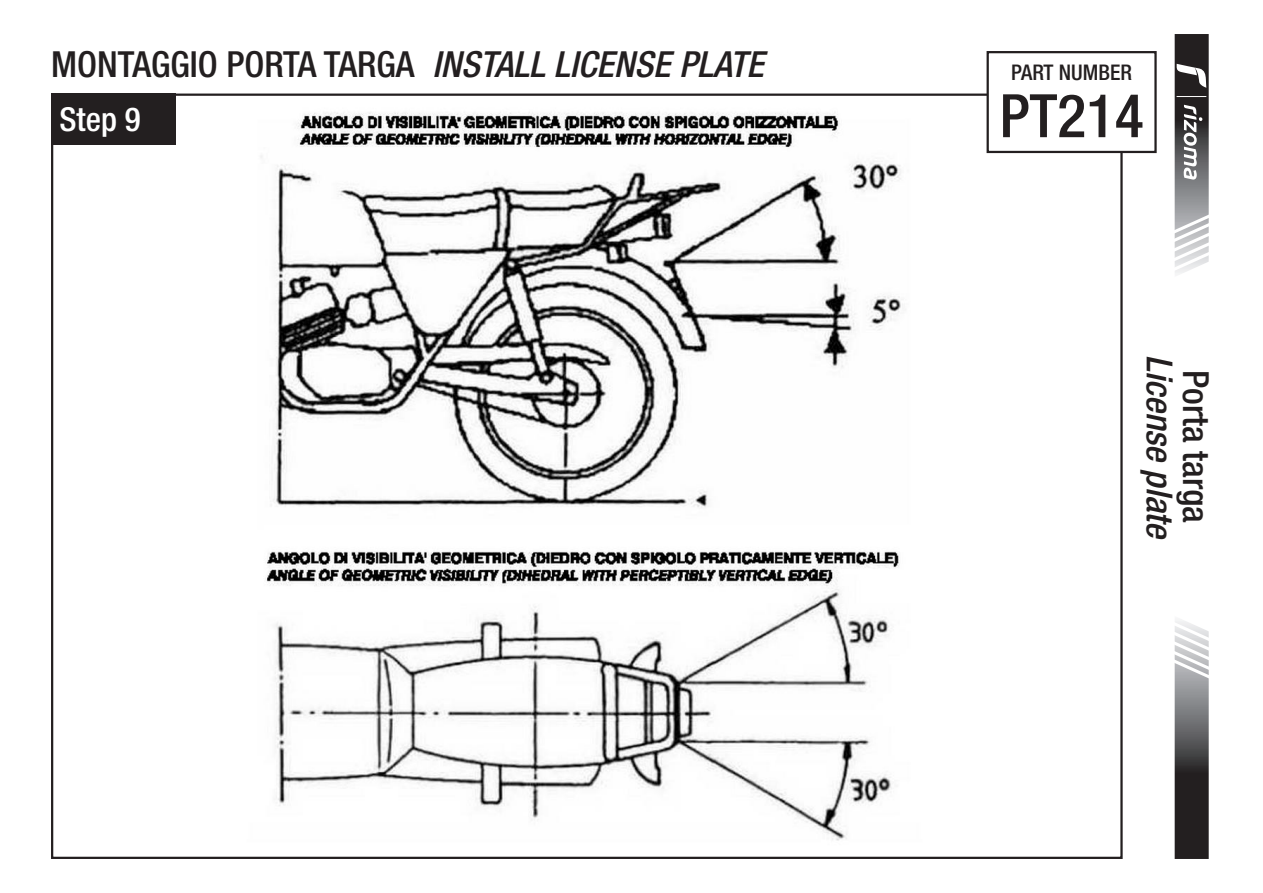
<style>
.page{position:relative;width:1263px;height:893px;background:#fff}
.page>*{position:absolute;margin:0;border:0;box-sizing:border-box;transform-origin:0 0}
.t1{font:500 condensed 60px "Helvetica Neue LT Std";color:#231f20}
.t2{font:500 condensed 36px "Helvetica Neue LT Std";color:#231f20}
.t3{font:italic 500 condensed 36px "Helvetica Neue LT Std";color:#231f20}
.t4{font:500 condensed 33px "Helvetica Neue LT Std";color:#fff}
.t5{font:500 condensed 21.6px "Helvetica Neue LT Std";color:#231f20}
.s1{font-style:italic}
</style>
<div class="page">
<img style="left:260px;top:112px;width:643px;height:729px">
<div style="left:51px;top:94px;width:124px;height:51px;background:#231f20"></div>
<svg style="left:1174px;top:620px;width:35px;height:239px;background:#706f70"></svg>
<svg style="left:1174px;top:34px;width:35px;height:240px"></svg>
<div style="left:986px;top:51px;width:171px;height:102px;border:2px solid #231f20"></div>
<p class="t2" style="left:51px;top:42px;width:714px">MONTAGGIO PORTA TARGA <span class="s1">INSTALL LICENSE PLATE</span></p>
<p class="t4" style="left:60px;top:99px;width:83px">Step 9</p>
<p class="t5" style="left:1011px;top:59px;width:122px">PART NUMBER</p>
<h1 class="t1" style="left:999px;top:80px;width:146px">PT214</h1>
<p class="t3" style="left:1181px;top:355px;width:187px;rotate:90deg">License plate</p>
<p class="t2" style="left:1217px;top:370px;width:155px;rotate:90deg">Porta targa</p>
</div>
